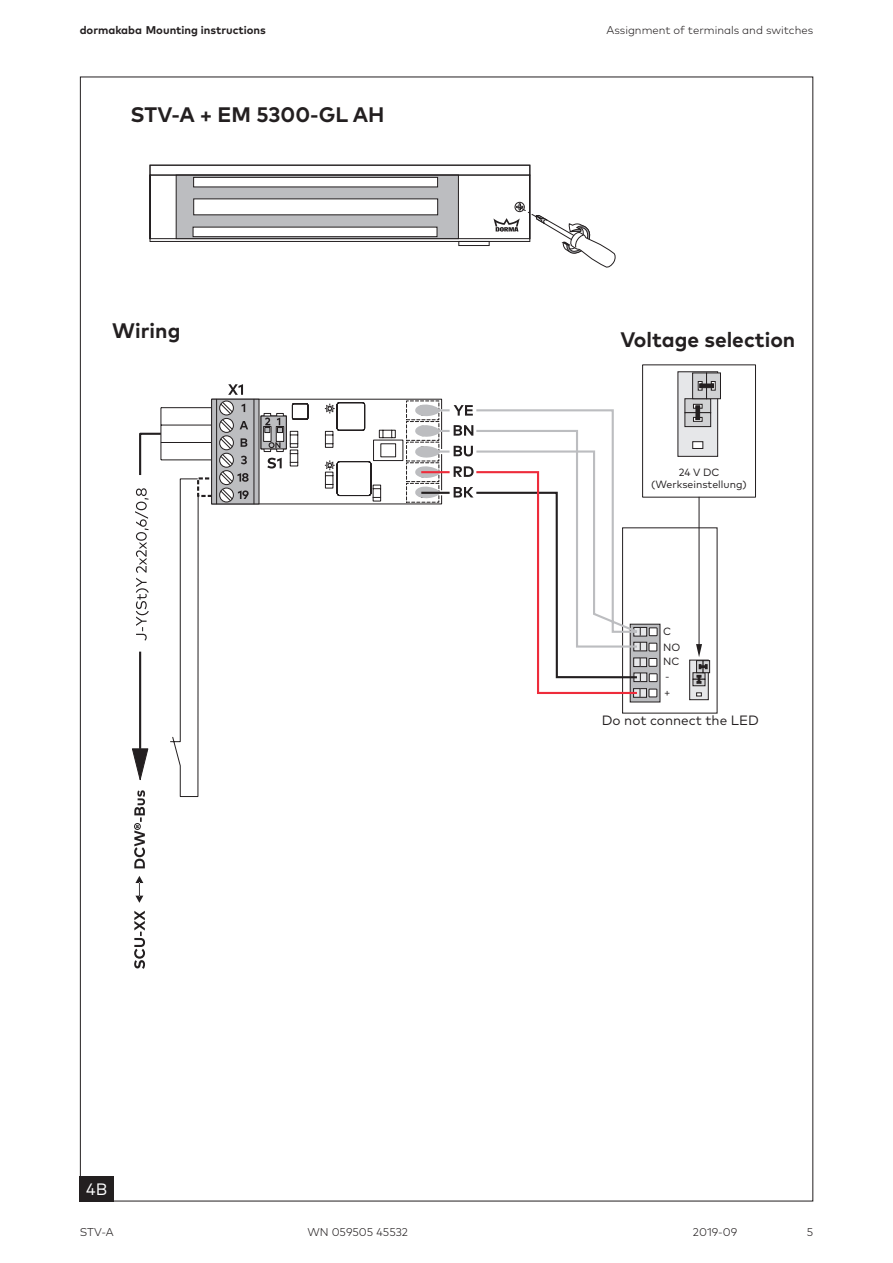
<style>
.page{position:relative;width:893px;height:1263px;background:#fff}
.page>*{position:absolute;margin:0;border:0;box-sizing:border-box;transform-origin:0 0}
.Body_text{font:700 21px "Mark Pro";color:#231f20}
.t1{font:16.5px "Mark Pro";color:#fff}
.Body_text-2{font:13.5px "Mark Pro";color:#231f20}
.t2{font:300 11.25px "Mark Pro";color:#231f20}
.t3{font:700 11.25px "Mark Pro";color:#231f20}
.t4{font:10.5px "Mark Pro";color:#231f20}
</style>
<div class="page">
<svg style="left:149px;top:164px;width:467px;height:104px"></svg>
<div style="left:80px;top:1176px;width:34px;height:26px;background:#231f20"></div>
<hr style="left:161px;top:408px;width:1px;height:52px;background:#231f20">
<hr style="left:161px;top:407px;width:51px;height:1px;background:#231f20">
<hr style="left:161px;top:425px;width:51px;height:1px;background:#231f20">
<hr style="left:161px;top:442px;width:51px;height:1px;background:#231f20">
<hr style="left:161px;top:459px;width:51px;height:1px;background:#231f20">
<svg style="left:134px;top:911px;width:11px;height:58px"></svg>
<svg style="left:134px;top:790px;width:11px;height:78px"></svg>
<svg style="left:132px;top:432px;width:31px;height:348px"></svg>
<svg style="left:135px;top:876px;width:8px;height:27px"></svg>
<div style="left:197px;top:477px;width:16px;height:20px;border:2px dashed #231f20"></div>
<svg style="left:170px;top:478px;width:29px;height:319px"></svg>
<div style="left:689px;top:660px;width:20px;height:40px;background:#e6e7e9;border:1px solid #231f20"></div>
<div style="left:692px;top:672px;width:13px;height:8px;background:#d1d2d4;border:1px solid #231f20"></div>
<svg style="left:696px;top:692px;width:6px;height:5px"></svg>
<div style="left:692px;top:679px;width:13px;height:7px;background:#d1d2d4;border:1px solid #231f20"></div>
<div style="left:696px;top:660px;width:7px;height:13px;background:#d1d2d4;border:1px solid #231f20"></div>
<div style="left:703px;top:660px;width:7px;height:13px;background:#d1d2d4;border:1px solid #231f20"></div>
<svg style="left:696px;top:664px;width:12px;height:20px"></svg>
<svg style="left:630px;top:624px;width:30px;height:78px"></svg>
<div style="left:649px;top:628px;width:8px;height:8px;background:#fff"></div>
<div style="left:649px;top:627px;width:8px;height:9px;border:1px solid #231f20"></div>
<div style="left:649px;top:643px;width:8px;height:8px;background:#fff"></div>
<div style="left:649px;top:643px;width:8px;height:8px;border:1px solid #231f20"></div>
<div style="left:649px;top:658px;width:8px;height:8px;background:#fff"></div>
<div style="left:649px;top:658px;width:8px;height:9px;border:1px solid #231f20"></div>
<div style="left:649px;top:674px;width:8px;height:8px;background:#fff"></div>
<div style="left:649px;top:673px;width:8px;height:9px;border:1px solid #231f20"></div>
<div style="left:649px;top:689px;width:8px;height:8px;background:#fff"></div>
<div style="left:649px;top:689px;width:8px;height:8px;border:1px solid #231f20"></div>
<div style="left:633px;top:627px;width:14px;height:9px;background:#e6e7e9;border:1px solid #231f20"></div>
<div style="left:633px;top:642px;width:14px;height:9px;background:#e6e7e9;border:1px solid #231f20"></div>
<div style="left:633px;top:657px;width:14px;height:10px;background:#e6e7e9;border:1px solid #231f20"></div>
<div style="left:633px;top:672px;width:14px;height:10px;background:#e6e7e9;border:1px solid #231f20"></div>
<svg style="left:633px;top:688px;width:14px;height:10px"></svg>
<svg style="left:537px;top:681px;width:102px;height:14px"></svg>
<svg style="left:211px;top:384px;width:430px;height:297px"></svg>
<hr style="left:699px;top:497px;width:1px;height:150px;background:#231f20">
<svg style="left:696px;top:644px;width:6px;height:13px"></svg>
<div style="left:677px;top:371px;width:41px;height:86px;background:#e6e7e9;border:1px solid #231f20"></div>
<div style="left:684px;top:398px;width:27px;height:15px;background:#d1d2d4;border:1px solid #231f20"></div>
<svg style="left:692px;top:441px;width:12px;height:8px"></svg>
<div style="left:684px;top:412px;width:27px;height:15px;background:#d1d2d4;border:1px solid #231f20"></div>
<svg style="left:693px;top:403px;width:10px;height:6px"></svg>
<svg style="left:693px;top:416px;width:10px;height:6px"></svg>
<svg style="left:695px;top:405px;width:5px;height:15px"></svg>
<div style="left:692px;top:372px;width:15px;height:27px;background:#d1d2d4;border:1px solid #231f20"></div>
<div style="left:706px;top:372px;width:15px;height:27px;background:#d1d2d4;border:1px solid #231f20"></div>
<svg style="left:697px;top:381px;width:6px;height:10px"></svg>
<svg style="left:710px;top:381px;width:6px;height:10px"></svg>
<hr style="left:699px;top:384px;width:15px;height:4px;background:#231f20">
<div style="left:642px;top:364px;width:114px;height:134px;border:1px solid #231f20"></div>
<p class="t3" style="left:80px;top:21px;width:188px">dormakaba Mounting instructions</p>
<p class="t2" style="left:606px;top:22px;width:208px">Assignment of terminals and switches</p>
<p class="Body_text" style="left:130px;top:98px;width:256px">STV-A + EM 5300-GL AH</p>
<p class="Body_text" style="left:112px;top:314px;width:70px">Wiring</p>
<p class="t1" style="left:86px;top:1177px;width:23px">4B</p>
<p class="Body_text" style="left:620px;top:323px;width:177px">Voltage selection</p>
<p class="t4" style="left:679px;top:469px;width:42px">24 VDC</p>
<p class="t4" style="left:651px;top:480px;width:97px">(Werkseinstellung)</p>
<p class="t4" style="left:663px;top:628px;width:10px">C</p>
<p class="t4" style="left:663px;top:643px;width:19px">NO</p>
<p class="t4" style="left:663px;top:657px;width:18px">NC</p>
<p class="t4" style="left:665px;top:672px;width:6px">-</p>
<p class="t4" style="left:664px;top:688px;width:8px">+</p>
<p class="Body_text-2" style="left:602px;top:710px;width:159px">Do not connect the LED</p>
<p class="t2" style="left:80px;top:1224px;width:36px">STV-A</p>
<p class="t2" style="left:307px;top:1224px;width:102px">WN 059505 45532</p>
<p class="t2" style="left:693px;top:1224px;width:46px">2019-09</p>
<p class="t2" style="left:807px;top:1224px;width:8px">5</p>
</div>
